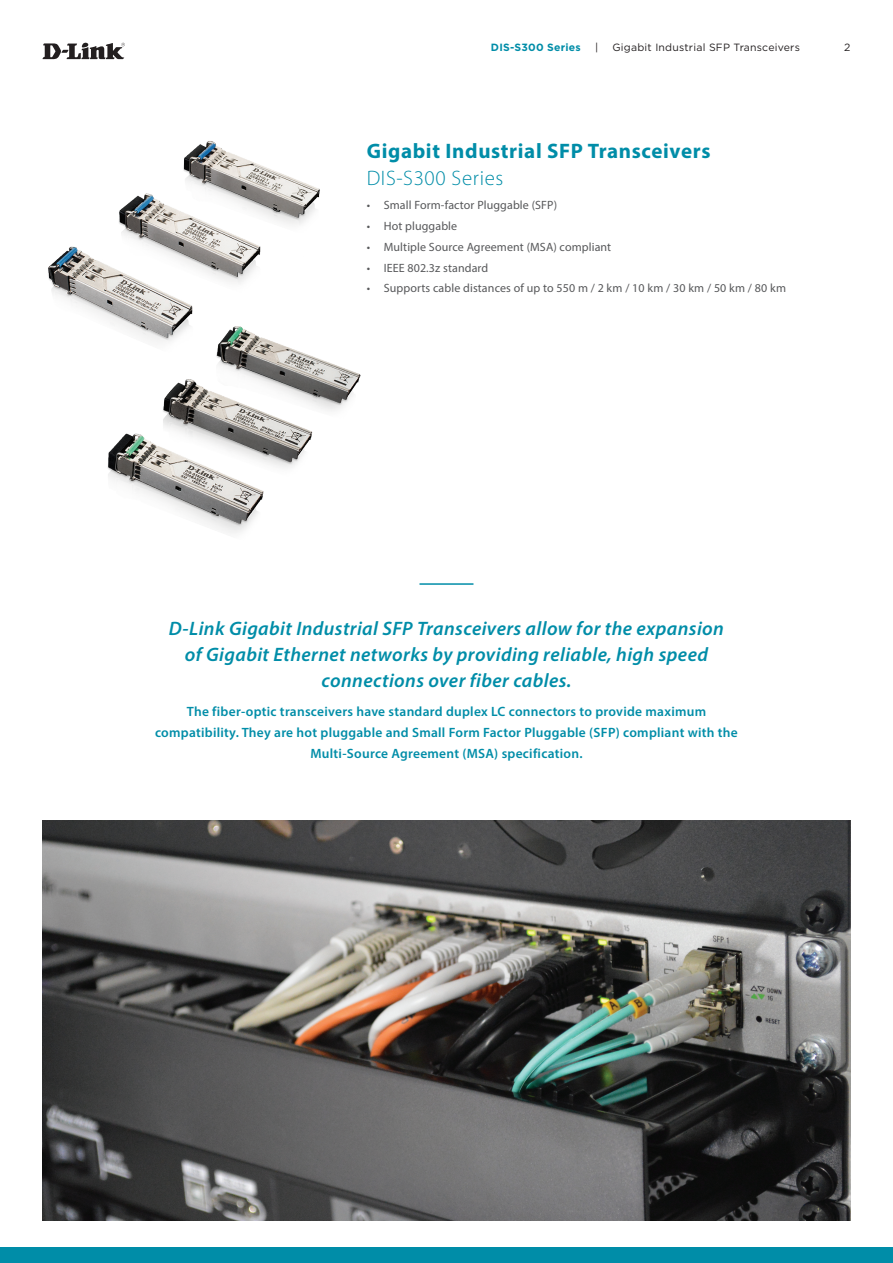
<style>
.page{position:relative;width:893px;height:1263px;background:#fff}
.page>*{position:absolute;margin:0;border:0;box-sizing:border-box;transform-origin:0 0}
.t1{font:700 21px "Myriad Pro";letter-spacing:.03em;color:#008da8}
.t2{font:300 21px "Myriad Pro";letter-spacing:.03em;color:#008da8}
.t3{font:italic 600 19.5px/25.5px "Myriad Pro";letter-spacing:.02em;color:#008da8;text-align:center}
.t4{font:600 13.5px/21px "Myriad Pro";letter-spacing:.02em;color:#008da8;text-align:center}
.t5{font:12px "Myriad Pro";letter-spacing:.01em;color:#57585a}
.t6{font:10.5px "Gotham";letter-spacing:.02em;color:#231f20}
.t7{font:700 10.5px "Gotham";letter-spacing:.02em;color:#008da8}
</style>
<div class="page">
<svg style="left:42px;top:43px;width:83px;height:16px"></svg>
<div style="left:0;top:1248px;width:893px;height:15px;background:#008da8"></div>
<hr style="left:419px;top:583px;width:54px;height:2px;background:#008da8">
<img style="left:43px;top:821px;width:807px;height:399px">
<img style="left:48px;top:141px;width:272px;height:170px">
<img style="left:92px;top:311px;width:269px;height:222px">
<p class="t7" style="left:491px;top:40px;width:91px">DIS-S300 Series</p>
<p class="t6" style="left:595px;top:40px;width:5px">|</p>
<p class="t6" style="left:612px;top:40px;width:189px">Gigabit Industrial SFP Transceivers</p>
<p class="t6" style="left:844px;top:40px;width:8px">2</p>
<h1 class="t1" style="left:367px;top:137px;width:345px">Gigabit Industrial SFP Transceivers</h1>
<p class="t5" style="left:367px;top:198px;width:192px">• Small Form-factor Pluggable (SFP)</p>
<p class="t5" style="left:367px;top:219px;width:92px">• Hot pluggable</p>
<p class="t5" style="left:367px;top:239px;width:246px">• Multiple Source Agreement (MSA) compliant</p>
<p class="t5" style="left:367px;top:260px;width:123px">• IEEE 802.3z standard</p>
<p class="t5" style="left:367px;top:281px;width:421px">• Supports cable distances of up to 550 m / 2 km / 10 km / 30 km / 50 km / 80 km</p>
<h1 class="t2" style="left:367px;top:166px;width:138px">DIS-S300 Series</h1>
<h2 class="t3" style="left:169px;top:616px;width:556px">D-Link Gigabit Industrial SFP Transceivers allow for the expansion of Gigabit Ethernet networks by providing reliable, high speed connections over fiber cables.</h2>
<p class="t4" style="left:155px;top:701px;width:584px">The fiber-optic transceivers have standard duplex LC connectors to provide maximum compatibility. They are hot pluggable and Small Form Factor Pluggable (SFP) compliant with the<br>Multi-Source Agreement (MSA) specification.</p>
</div>
